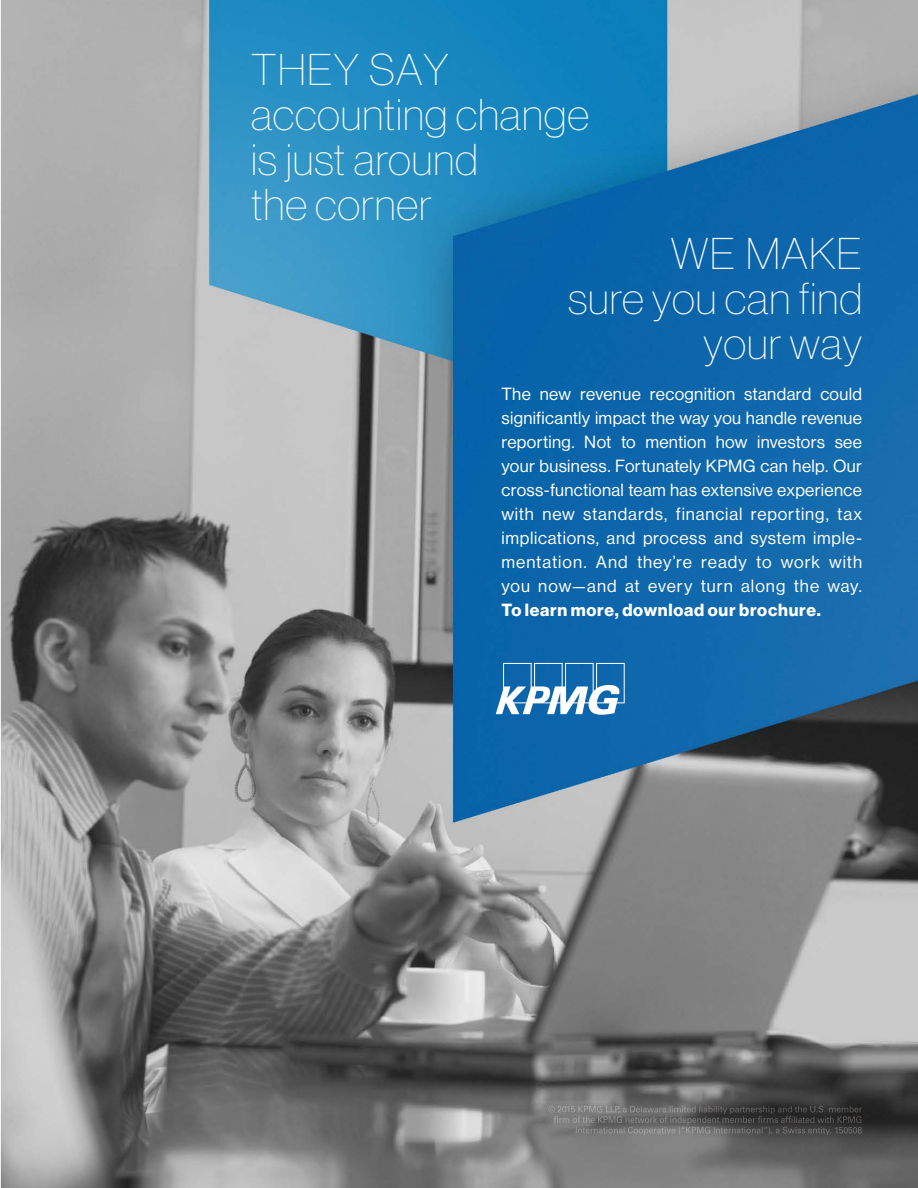
<style>
.page{position:relative;width:918px;height:1188px;background:#fff}
.page>*{position:absolute;margin:0;border:0;box-sizing:border-box;transform-origin:0 0}
.t1{font:43.5px/45px "BW Haas Head 25 X Thin";letter-spacing:.02em;color:#fff}
.t2{font:17.25px/24px "BW Haas Head 55 Roman";letter-spacing:.06em;color:#fff;text-align:justify}
.t3{font:700 17.25px "BW Haas Head 75";letter-spacing:.04em;color:#fff}
</style>
<div class="page">
<div style="left:0;top:0;width:14px;height:1188px;background:#efeff0"></div>
<img style="left:1px;top:0;width:917px;height:1188px">
<img style="left:548px;top:1106px;width:314px;height:8px">
<img style="left:554px;top:1116px;width:308px;height:9px">
<img style="left:576px;top:1127px;width:286px;height:8px">
<svg style="left:496px;top:663px;width:129px;height:52px"></svg>
<h1 class="t1" style="left:251px;top:47px;width:340px">THEY SAY accounting change is just around<br>the corner</h1>
<h1 class="t1" style="left:568px;top:231px;width:296px;text-align:right">WE MAKE<br>sure you can find your way</h1>
<p class="t2" style="left:501px;top:383px;width:362px">The new revenue recognition standard could significantly impact the way you handle revenue reporting. Not to mention how investors see your business. Fortunately KPMG can help. Our cross-functional team has extensive experience with new standards, financial reporting, tax implications, and process and system imple&shy;mentation. And they’re ready to work with you now —and at every turn along the way.</p>
<p class="t3" style="left:501px;top:600px;width:321px">To learn more, download our brochure.</p>
</div>
